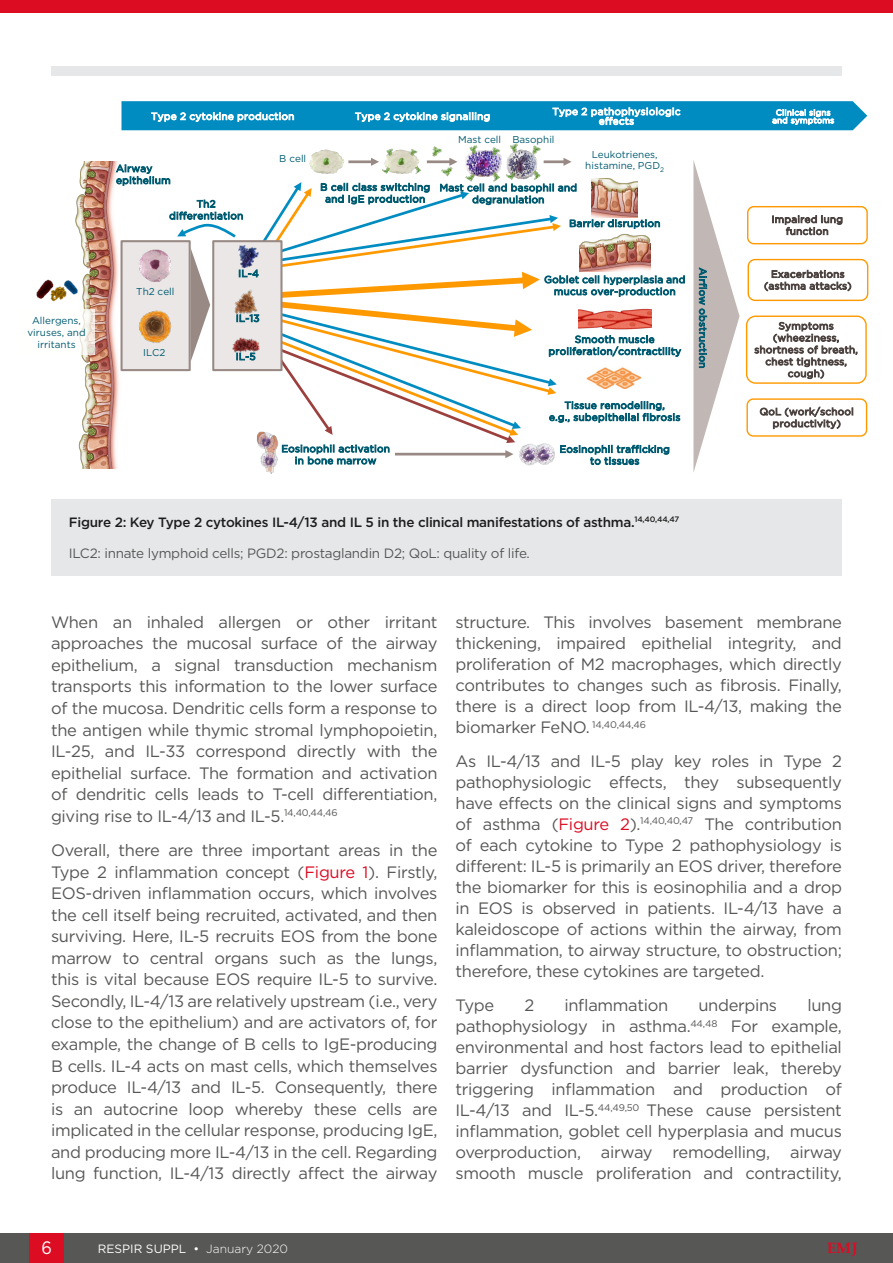
<style>
.page{position:relative;width:893px;height:1263px;background:#fff}
.page>*{position:absolute;margin:0;border:0;box-sizing:border-box;transform-origin:0 0}
.t1{font:18px "Gotham";color:#fff;scale:.9 1}
.Body_Text{font:16.5px/21.6px "Gotham";letter-spacing:-.02em;color:#575756;text-align:justify}
.t2{font:700 15px "Palatino Linotype";color:#dc0c23}
.t3{font:500 13.5px "Gotham";letter-spacing:-.02em;color:#1d1d1d}
.t4{font:13.5px "Gotham";letter-spacing:-.02em;color:#575756}
.t5{font:12px "Gotham";color:#fff}
.t6{font:9.9px/11.9px "Gotham";letter-spacing:.03em;color:#005b71;text-align:center}
.t7{font:9.9px/11.9px "Gotham";letter-spacing:.03em;color:#4d4441;text-align:center}
.t8{font:9.9px/9.4px "Gotham";letter-spacing:.03em;color:#fff;text-align:center}
.t9{font:9.9px/11.9px "Gotham";color:#005b71;text-align:center}
.t10{font:8.1px/7.8px "Gotham";letter-spacing:.025em;color:#fff;text-align:center}
.s1{color:#dc0c23}
.s2{font-weight:300}
</style>
<div class="page">
<div style="left:0;top:1233px;width:893px;height:30px;background:#575756"></div>
<div style="left:30px;top:1233px;width:34px;height:30px;background:#dc0c23"></div>
<div style="left:0;top:0;width:893px;height:13px;background:#dc0c23"></div>
<div style="left:51px;top:499px;width:791px;height:77px;background:#e6e7e9"></div>
<div style="left:51px;top:67px;width:791px;height:9px;background:#e6e7e9"></div>
<div style="left:748px;top:259px;width:120px;height:42px;background:#fff;border:1px solid #f90;border-radius:7px"></div>
<div style="left:746px;top:316px;width:121px;height:68px;background:#fff;border:1px solid #f90;border-radius:9px"></div>
<img style="left:266px;top:443px;width:12px;height:30px">
<div style="left:121px;top:102px;width:746px;height:28px;background:#008cc0"></div>
<img style="left:36px;top:279px;width:18px;height:20px">
<img style="left:50px;top:286px;width:16px;height:15px">
<img style="left:63px;top:281px;width:3px;height:15px">
<img style="left:257px;top:443px;width:20px;height:4px">
<img style="left:260px;top:447px;width:18px;height:22px">
<img style="left:66px;top:162px;width:58px;height:307px">
<img style="left:580px;top:234px;width:70px;height:37px">
<img style="left:592px;top:179px;width:46px;height:39px">
<img style="left:586px;top:367px;width:56px;height:21px">
<hr style="left:395px;top:453px;width:112px;height:2px;background:#988984">
<svg style="left:505px;top:450px;width:8px;height:8px"></svg>
<div style="left:122px;top:241px;width:68px;height:129px;background:#eae7e6"></div>
<div style="left:121px;top:240px;width:70px;height:131px;border:2px solid #988984"></div>
<img style="left:139px;top:311px;width:32px;height:32px">
<img style="left:139px;top:250px;width:32px;height:32px">
<svg style="left:693px;top:160px;width:47px;height:312px"></svg>
<div style="left:18px;top:309px;width:77px;height:46px;background:#fffffe"></div>
<img style="left:579px;top:308px;width:72px;height:22px">
<img style="left:519px;top:444px;width:10px;height:22px">
<img style="left:529px;top:443px;width:26px;height:23px">
<div style="left:746px;top:398px;width:121px;height:39px;border:1px solid #f90;border-radius:6px"></div>
<div style="left:747px;top:206px;width:121px;height:38px;border:1px solid #f90;border-radius:6px"></div>
<svg style="left:177px;top:143px;width:395px;height:300px"></svg>
<p class="t9" style="left:27px;top:314px;width:60px">Allergens, viruses, and irritants</p>
<p class="t8" style="left:151px;top:111px;width:145px">Type 2 cytokine production</p>
<p class="t8" style="left:355px;top:111px;width:137px">Type 2 cytokine signalling</p>
<p class="t8" style="left:552px;top:107px;width:130px">Type 2 pathophysiologic effects</p>
<p class="t6" style="left:279px;top:152px;width:28px">B cell</p>
<p class="t6" style="left:320px;top:181px;width:111px">B cell class switching and IgE production</p>
<p class="t9" style="left:458px;top:133px;width:98px">Mast cell Basophil</p>
<p class="t9" style="left:585px;top:148px;width:80px">Leukotrienes, histamine, PGD<sub>2</sub></p>
<p class="t6" style="left:116px;top:162px;width:56px;text-align:left">Airway epithelium</p>
<p class="t6" style="left:439px;top:182px;width:139px">Mast cell and basophil and degranulation</p>
<p class="t6" style="left:169px;top:198px;width:76px">Th2 differentiation</p>
<p class="t6" style="left:569px;top:217px;width:93px">Barrier disruption</p>
<p class="t6" style="left:136px;top:285px;width:40px">Th2 cell</p>
<p class="t6" style="left:143px;top:346px;width:24px">ILC2</p>
<p class="t6" style="left:238px;top:267px;width:22px">IL-4</p>
<p class="t6" style="left:236px;top:312px;width:25px">IL-13</p>
<p class="t6" style="left:236px;top:350px;width:21px">IL-5</p>
<p class="t6" style="left:281px;top:442px;width:110px">Eosinophil activation in bone marrow</p>
<p class="t6" style="left:544px;top:273px;width:143px">Goblet cell hyperplasia and mucus over-production</p>
<p class="t6" style="left:548px;top:333px;width:134px">Smooth muscle proliferation/contractility</p>
<p class="t6" style="left:549px;top:399px;width:133px">Tissue remodelling,<br>e.g., subepithelial fibrosis</p>
<p class="t6" style="left:559px;top:443px;width:112px">Eosinophil trafficking to tissues</p>
<p class="t6" style="left:709px;top:268px;width:102px;rotate:90deg">Airflow obstruction</p>
<p class="t3" style="left:69px;top:513px;width:612px">Figure 2: Key Type 2 cytokines IL-4/13 and IL 5 in the clinical manifestations of asthma.<sup>14,40,44,47</sup></p>
<p class="t4" style="left:69px;top:544px;width:462px">ILC2: innate lymphoid cells; PGD2: prostaglandin D2; QoL: quality of life.</p>
<p class="t10" style="left:772px;top:108px;width:64px">Clinical signs and symptoms</p>
<p class="t7" style="left:771px;top:213px;width:73px">Impaired lung function</p>
<p class="t7" style="left:764px;top:268px;width:89px">Exacerbations (asthma attacks)</p>
<p class="t7" style="left:754px;top:320px;width:105px">Symptoms (wheeziness, shortness of breath, chest tightness, cough)</p>
<p class="t7" style="left:760px;top:405px;width:96px">QoL (work/school productivity)</p>
<p class="Body_Text" style="left:51px;top:611px;width:388px">When an inhaled allergen or other irritant approaches the mucosal surface of the airway epithelium, a signal transduction mechanism transports this information to the lower surface of the mucosa. Dendritic cells form a response to the antigen while thymic stromal lymphopoietin, IL-25, and IL-33 correspond directly with the epithelial surface. The formation and activation of dendritic cells leads to T-cell differentiation, giving rise to IL-4/13 and IL-5.<sup>14,40,44,46</sup></p>
<p class="Body_Text" style="left:51px;top:839px;width:388px">Overall, there are three important areas in the Type 2 inflammation concept (<span class="s1">Figure 1</span>). Firstly, EOS-driven inflammation occurs, which involves the cell itself being recruited, activated, and then surviving. Here, IL-5 recruits EOS from the bone marrow to central organs such as the lungs, this is vital because EOS require IL-5 to survive.<br>Secondly, IL-4/13 are relatively upstream (i.e., very close to the epithelium) and are activators of, for example, the change of B cells to IgE-producing B cells. IL-4 acts on mast cells, which themselves produce IL-4/13 and IL-5. Consequently, there is an autocrine loop whereby these cells are implicated in the cellular response, producing IgE, and producing more IL-4/13 in the cell. Regarding lung function, IL-4/13 directly affect the airway</p>
<p class="Body_Text" style="left:455px;top:611px;width:388px;line-height:21px">structure. This involves basement membrane thickening, impaired epithelial integrity, and proliferation of M2 macrophages, which directly contributes to changes such as fibrosis. Finally, there is a direct loop from IL-4/13, making the biomarker FeNO. <sup>14,40,44,46</sup></p>
<p class="Body_Text" style="left:455px;top:750px;width:388px;line-height:21px">As IL-4/13 and IL-5 play key roles in Type 2 pathophysiologic effects, they subsequently have effects on the clinical signs and symptoms of asthma (<span class="s1">Figure 2</span>).<sup>14,40,40,47</sup> The contribution of each cytokine to Type 2 pathophysiology is different: IL-5 is primarily an EOS driver, therefore the biomarker for this is eosinophilia and a drop in EOS is observed in patients. IL-4/13 have a kaleidoscope of actions within the airway, from inflammation, to airway structure, to obstruction; therefore, these cytokines are targeted.</p>
<p class="Body_Text" style="left:455px;top:994px;width:40px">Type</p>
<p class="Body_Text" style="left:524px;top:994px;width:11px">2</p>
<p class="Body_Text" style="left:564px;top:994px;width:105px">inflammation</p>
<p class="Body_Text" style="left:698px;top:994px;width:80px">underpins</p>
<p class="Body_Text" style="left:455px;top:994px;width:388px;line-height:21px;text-indent:352px">lung pathophysiology in asthma.<sup>44,48</sup> For example, environmental and host factors lead to epithelial barrier dysfunction and barrier leak, thereby triggering inflammation and production of IL-4/13 and IL-5.<sup>44,49,50</sup> These cause persistent inflammation, goblet cell hyperplasia and mucus overproduction, airway remodelling, airway smooth muscle proliferation and contractility,</p>
<p class="t1" style="left:42px;top:1236px;width:13px">6</p>
<p class="t5" style="left:98px;top:1241px;width:192px">RESPIR SUPPL • <span class="s2">January 2020</span></p>
<p class="t2" style="left:827px;top:1238px;width:32px">EMJ</p>
</div>
